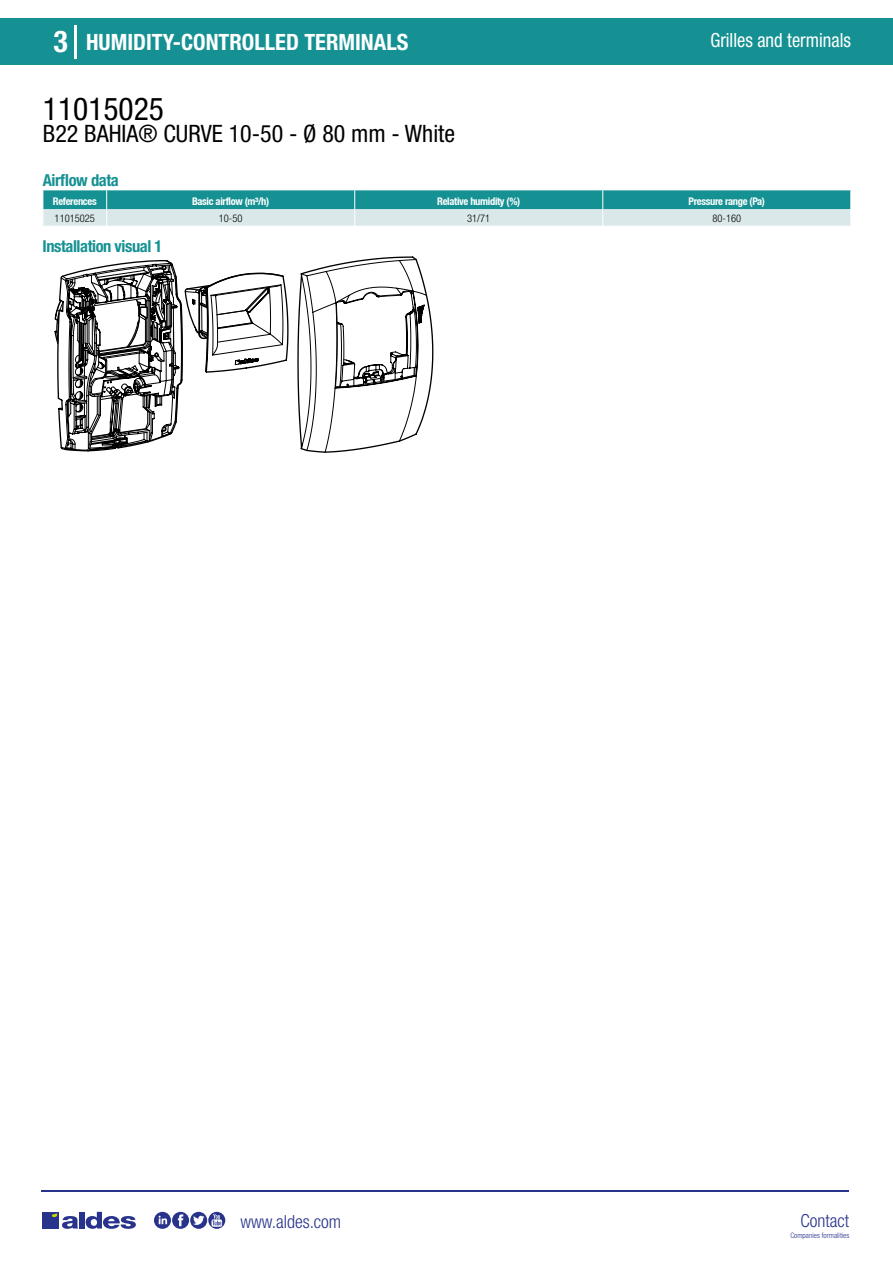
<style>
.page{position:relative;width:893px;height:1263px;background:#fff}
.page>*{position:absolute;margin:0;border:0;box-sizing:border-box;transform-origin:0 0}
.t1{font:condensed 31.5px "Helvetica Neue LT Std";color:#000}
.t2{font:700 condensed 30px "Helvetica Neue LT Std";color:#fff}
.t3{font:condensed 24px "Helvetica Neue LT Std";color:#000}
.t4{font:700 condensed 22.5px "Helvetica Neue LT Std";color:#fff}
.t5{font:condensed 19.5px "Helvetica Neue LT Std";color:#fff;scale:.95 1}
.t6{font:300 condensed 18px "Helvetica Neue";color:#28348b}
.t7{font:700 condensed 16.5px "Helvetica Neue LT Std";letter-spacing:-.025em;color:#169193}
.t8{font:700 condensed 10.5px "Helvetica Neue";letter-spacing:-.03em;color:#fff}
.t9{font:300 condensed 10.5px "Helvetica Neue";color:#000}
.t10{font:300 condensed 7.5px "Helvetica Neue";color:#28348b}
</style>
<div class="page">
<div style="left:0;top:18px;width:893px;height:46px;background:#169193"></div>
<hr style="left:74px;top:25px;width:2px;height:33px;background:#fff">
<hr style="left:41px;top:1190px;width:808px;height:1px;background:#28348b">
<svg style="left:154px;top:1212px;width:71px;height:17px"></svg>
<div style="left:42px;top:1212px;width:17px;height:16px;background:#28348b"></div>
<div style="left:79px;top:1212px;width:5px;height:16px;background:#28348b"></div>
<svg style="left:86px;top:1212px;width:50px;height:17px"></svg>
<svg style="left:52px;top:1213px;width:26px;height:16px"></svg>
<svg style="left:43px;top:190px;width:808px;height:36px;background:#76bbbd"></svg>
<svg style="left:55px;top:256px;width:378px;height:197px"></svg>
<h2 class="t2" style="left:54px;top:24px;width:16px">3</h2>
<h3 class="t4" style="left:86px;top:28px;width:324px">HUMIDITY-CONTROLLED TERMINALS</h3>
<h3 class="t5" style="left:710px;top:29px;width:149px">Grilles and terminals</h3>
<h1 class="t1" style="left:43px;top:91px;width:122px">11015025</h1>
<h3 class="t3" style="left:43px;top:120px;width:414px">B22 BAHIA® CURVE 10-50 - Ø 80 mm - White</h3>
<h3 class="t7" style="left:43px;top:170px;width:77px">Airflow data</h3>
<p class="t8" style="left:53px;top:195px;width:45px">References</p>
<p class="t8" style="left:192px;top:195px;width:79px">Basic airflow (m³/h)</p>
<p class="t8" style="left:437px;top:195px;width:85px">Relative humidity (%)</p>
<p class="t8" style="left:689px;top:195px;width:78px">Pressure range (Pa)</p>
<p class="t9" style="left:55px;top:212px;width:42px">11015025</p>
<p class="t9" style="left:219px;top:212px;width:25px">10-50</p>
<p class="t9" style="left:467px;top:212px;width:25px">31/71</p>
<p class="t9" style="left:712px;top:212px;width:30px">80-160</p>
<h3 class="t7" style="left:43px;top:236px;width:121px">Installation visual 1</h3>
<h3 class="t6" style="left:240px;top:1211px;width:102px">www.aldes.com</h3>
<h3 class="t6" style="left:800px;top:1211px;width:50px">Contact</h3>
<p class="t10" style="left:790px;top:1230px;width:60px">Companies formalities</p>
</div>
